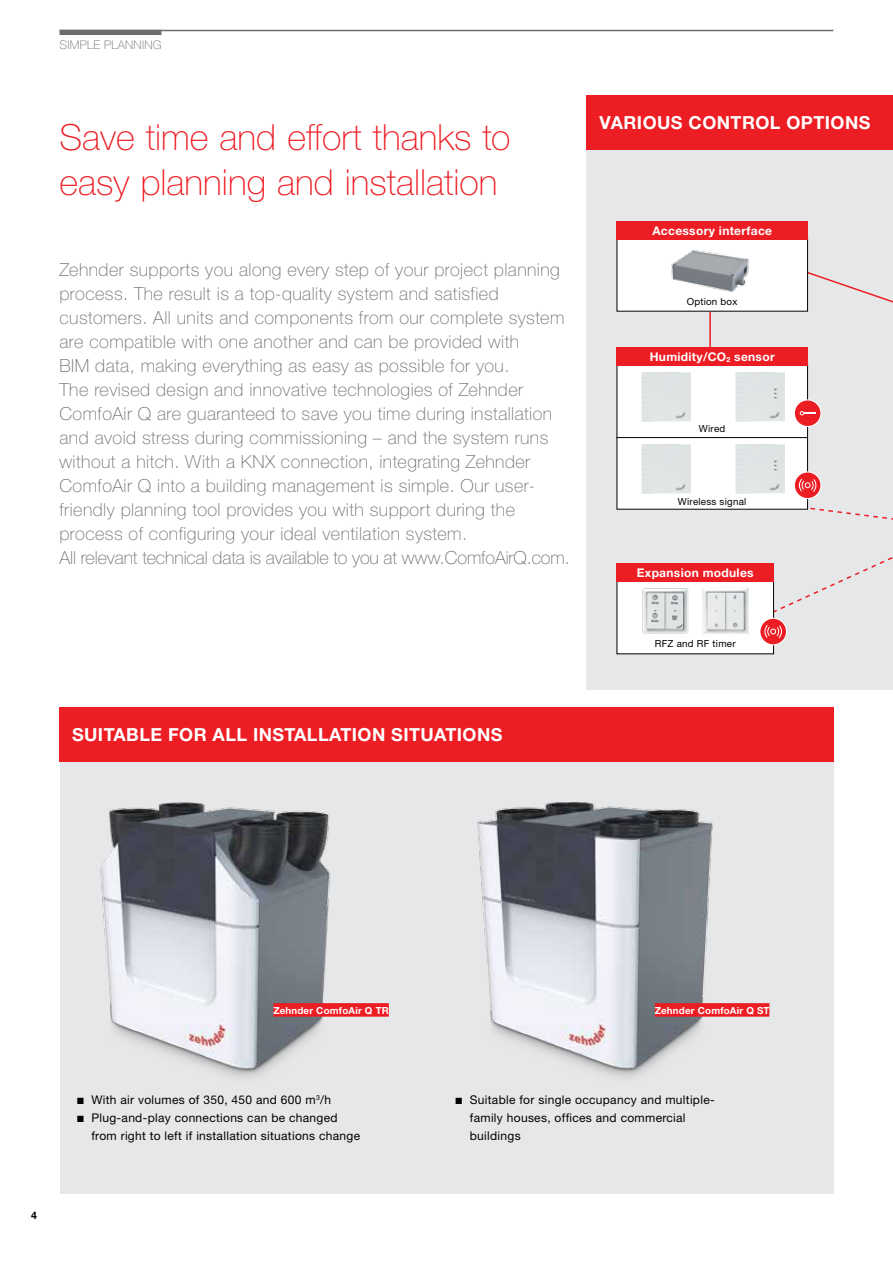
<style>
.page{position:relative;width:893px;height:1263px;background:#fff}
.page>*{position:absolute;margin:0;border:0;box-sizing:border-box;transform-origin:0 0}
.t1{font:100 36px/45px "Helvetica Neue LTW1 G";color:#ed1d24}
.t2{font:100 18px/24px "Helvetica Neue LTW1 G";letter-spacing:.025em;color:#6d6e71}
.t3{font:700 18px "Helvetica Neue LTW1 G";letter-spacing:.025em;color:#fff}
.t4{font:12px/18px "Helvetica Neuefor Zehnder";letter-spacing:.025em;color:#000}
.t5{font:700 12px "Helvetica Neue LTW1 G";letter-spacing:.025em;color:#fff}
.t6{font:100 12px "Helvetica Neue LTW1 G";letter-spacing:.025em;color:#6d6e71}
.t7{font:700 10.5px "Helvetica Neue LTW1 G";color:#000}
.t8{font:9.75px "Helvetica Neuefor Zehnder";letter-spacing:.025em;color:#000}
.t9{font:700 9.75px "Helvetica Neue LTW1 G";letter-spacing:.02em;color:#fff}
</style>
<div class="page">
<div style="left:587px;top:150px;width:306px;height:540px;background:#e6e7e8"></div>
<hr style="left:709px;top:310px;width:2px;height:38px;background:#ed1d24">
<div style="left:60px;top:762px;width:773px;height:432px;background:#e6e7e8"></div>
<img style="left:100px;top:803px;width:231px;height:275px">
<img style="left:477px;top:802px;width:236px;height:276px">
<div style="left:617px;top:363px;width:190px;height:146px;background:#fff"></div>
<div style="left:617px;top:347px;width:191px;height:18px;background:#ed1d24"></div>
<div style="left:735px;top:372px;width:49px;height:49px;background:#e0e5e5"></div>
<div style="left:735px;top:444px;width:49px;height:49px;background:#e0e5e5"></div>
<div style="left:641px;top:372px;width:49px;height:49px;background:#e0e4e4"></div>
<div style="left:641px;top:444px;width:49px;height:49px;background:#e0e4e4"></div>
<svg style="left:770px;top:506px;width:123px;height:108px"></svg>
<svg style="left:802px;top:270px;width:91px;height:112px"></svg>
<hr style="left:617px;top:437px;width:191px;height:1px;background:#000">
<svg style="left:794px;top:399px;width:27px;height:28px"></svg>
<div style="left:795px;top:400px;width:25px;height:26px;background:#ed1d24;border-radius:50%"></div>
<svg style="left:800px;top:411px;width:15px;height:4px"></svg>
<svg style="left:794px;top:471px;width:27px;height:28px"></svg>
<div style="left:795px;top:472px;width:25px;height:26px;background:#ed1d24;border-radius:50%"></div>
<svg style="left:799px;top:479px;width:17px;height:13px"></svg>
<div style="left:587px;top:96px;width:306px;height:54px;background:#ed1d24"></div>
<div style="left:59px;top:708px;width:774px;height:54px;background:#ed1d24"></div>
<div style="left:617px;top:580px;width:156px;height:74px;background:#fff"></div>
<img style="left:642px;top:588px;width:47px;height:46px">
<img style="left:702px;top:588px;width:47px;height:46px">
<div style="left:617px;top:563px;width:157px;height:19px;background:#ed1d24"></div>
<svg style="left:759px;top:618px;width:28px;height:27px"></svg>
<div style="left:760px;top:619px;width:26px;height:25px;background:#ed1d24;border-radius:50%"></div>
<svg style="left:764px;top:625px;width:18px;height:13px"></svg>
<div style="left:617px;top:237px;width:190px;height:74px;background:#fff"></div>
<img style="left:671px;top:249px;width:79px;height:43px">
<hr style="left:60px;top:30px;width:773px;height:1px;background:#6d6e71">
<div style="left:60px;top:30px;width:101px;height:5px;background:#6d6e71"></div>
<div style="left:617px;top:222px;width:191px;height:18px;background:#ed1d24"></div>
<div style="left:273px;top:1003px;width:116px;height:14px;background:#ed1d24"></div>
<div style="left:655px;top:1003px;width:114px;height:14px;background:#ed1d24"></div>
<p class="t6" style="left:60px;top:37px;width:104px">SIMPLE PLANNING</p>
<h1 class="t1" style="left:60px;top:114px;width:453px">Save time and effort thanks to easy planning and installation</h1>
<p class="t2" style="left:60px;top:257px;width:512px">Zehnder supports you along every step of your project planning process. The result is a top-quality system and satisfied customers. All units and components from our complete system are compatible with one another and can be provided with<br>BIM data, making everything as easy as possible for you.<br>The revised design and innovative technologies of Zehnder ComfoAir Q are guaranteed to save you time during installation and avoid stress during commissioning – and the system runs without a hitch. With a KNX connection, integrating Zehnder ComfoAir Q into a building management is simple. Our user&shy;friendly planning tool provides you with support during the process of configuring your ideal ventilation system.<br>All relevant technical data is available to you at www.ComfoAirQ.com.</p>
<p class="t3" style="left:600px;top:111px;width:272px">VARIOUS CONTROL OPTIONS</p>
<p class="t5" style="left:652px;top:223px;width:121px">Accessory interface</p>
<p class="t8" style="left:687px;top:296px;width:52px">Option box</p>
<p class="t5" style="left:650px;top:349px;width:126px">Humidity/CO<sub>2</sub> sensor</p>
<p class="t8" style="left:699px;top:423px;width:28px">Wired</p>
<p class="t8" style="left:678px;top:495px;width:70px">Wireless signal</p>
<p class="t5" style="left:637px;top:565px;width:118px">Expansion modules</p>
<p class="t8" style="left:655px;top:638px;width:82px">RFZ and RF timer</p>
<p class="t3" style="left:72px;top:723px;width:432px">SUITABLE FOR ALL INSTALLATION SITUATIONS</p>
<p class="t7" style="left:31px;top:1209px;width:7px">4</p>
<p class="t9" style="left:273px;top:1004px;width:117px">Zehnder ComfoAir Q TR</p>
<p class="t9" style="left:655px;top:1004px;width:116px">Zehnder ComfoAir Q ST</p>
<p class="t4" style="left:77px;top:1090px;width:256px">■ With air volumes of 350, 450 and 600 m<sup>3</sup>/h</p>
<p class="t4" style="left:91px;top:1108px;width:270px;text-indent:-15px">■ Plug-and-play connections can be changed from right to left if installation situations change</p>
<p class="t4" style="left:470px;top:1090px;width:246px;text-indent:-15px">■ Suitable for single occupancy and multiple&shy;family houses, offices and commercial buildings</p>
</div>
